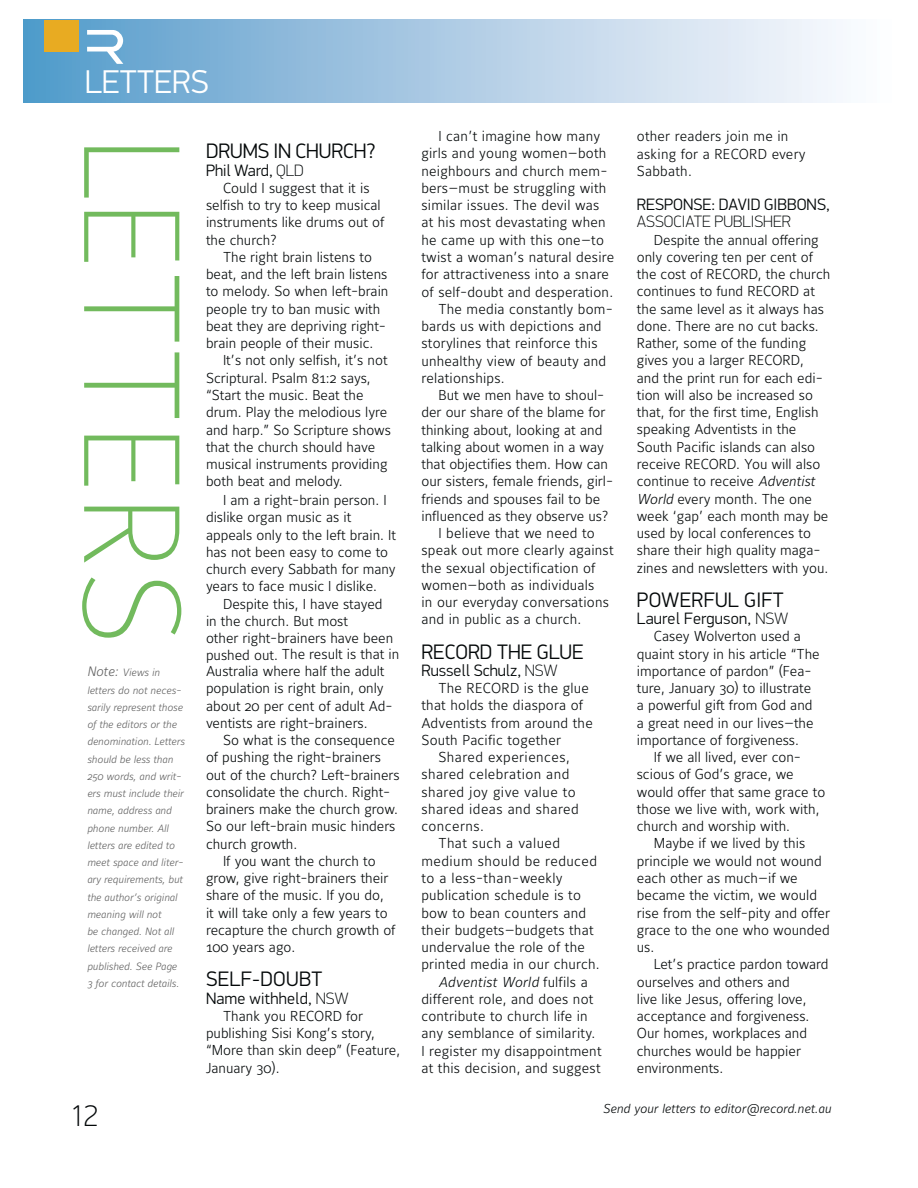
<style>
.page{position:relative;width:918px;height:1188px;background:#fff}
.page>*{position:absolute;margin:0;border:0;box-sizing:border-box;transform-origin:0 0}
.t1{font:100 135px "Maurea";color:#72ba5d}
.t2{font:300 33px "PF Din Display Pro";color:#fff}
.t3{font:100 30px "PF Din Display Pro";color:#040809}
.t4{font:300 21px "PF Din Display Pro";color:#040809}
.t5{font:300 16.5px "PF Din Display Pro";color:#040809}
.t6{font:100 16.5px "PF Din Display Pro";color:#040809}
.t7{font:300 14.25px/17.2px "Maurea";color:#040809}
.t8{font:300 14.25px "Maurea";letter-spacing:.03em;color:#040809}
.t9{font:italic 300 14.25px "Maurea";letter-spacing:.015em;color:#040809}
.t10{font:300 14.25px "Maurea";letter-spacing:.025em;color:#040809}
.t11{font:italic 300 12.75px "Maurea";color:#040809}
.t12{font:italic 300 10.5px/17.2px "Maurea";color:#616161}
.s1{font-size:13.5px}
.s2{font-weight:100}
.s3{font-style:normal}
.s4{font-style:italic}
</style>
<div class="page">
<div style="left:23px;top:20px;width:872px;height:83px;background:linear-gradient(to right,#569bca,#fffeff)"></div>
<div style="left:45px;top:20px;width:34px;height:31px;background:#e8ab22"></div>
<svg style="left:87px;top:30px;width:36px;height:34px"></svg>
<h2 class="t2" style="left:85px;top:69px;width:125px">LETTERS</h2>
<h1 class="t1" style="left:186px;top:135px;width:513px;rotate:90deg">LETTERS</h1>
<p class="t12" style="left:87px;top:665px;width:99px"><span class="s1">Note:</span> Views in letters do not neces&shy;sarily represent those of the editors or the denomination. Letters should be less than<br>250 words, and writ&shy;ers must include their name, address and phone number. All letters are edited to meet space and liter&shy;ary requirements, but the author’s original meaning will not<br>be changed. Not all letters received are published. See Page<br>3 for contact details.</p>
<h3 class="t3" style="left:70px;top:1098px;width:30px">12</h3>
<h3 class="t4" style="left:206px;top:143px;width:171px">DRUMS IN CHURCH?</h3>
<p class="t5" style="left:206px;top:164px;width:99px">Phil Ward, <span class="s2">QLD</span></p>
<p class="t7" style="left:206px;top:180px;width:180px;text-indent:17px">Could I suggest that it is selfish to try to keep musical instruments like drums out of the church?</p>
<p class="t7" style="left:206px;top:249px;width:184px;text-indent:17px">The right brain listens to beat, and the left brain listens to melody. So when left-brain people try to ban music with beat they are depriving right&shy;brain people of their music.</p>
<p class="t7" style="left:206px;top:353px;width:186px;text-indent:17px">It’s not only selfish, it’s not<br>Scriptural. Psalm 81:2 says, “Start the music. Beat the drum. Play the melodious lyre and harp.” So Scripture shows that the church should have musical instruments providing both beat and melody.</p>
<p class="t7" style="left:206px;top:492px;width:192px;text-indent:17px">I am a right-brain person. I dislike organ music as it appeals only to the left brain. It has not been easy to come to church every Sabbath for many years to face music I dislike.</p>
<p class="t7" style="left:206px;top:596px;width:189px;text-indent:17px">Despite this, I have stayed in the church. But most<br>other right-brainers have been</p>
<p class="t7" style="left:206px;top:646px;width:195px">pushed out. The result is that in<br>Australia where half the adult population is right brain, only about 20 per cent of adult Ad&shy;ventists are right-brainers.</p>
<p class="t7" style="left:223px;top:732px;width:173px">So what is the consequence</p>
<p class="t7" style="left:206px;top:750px;width:176px">of pushing the right-brainers</p>
<p class="t7" style="left:206px;top:767px;width:195px">out of the church? Left-brainers</p>
<p class="t7" style="left:206px;top:784px;width:186px">consolidate the church. Right-</p>
<p class="t7" style="left:206px;top:801px;width:193px">brainers make the church grow.</p>
<p class="t7" style="left:206px;top:819px;width:191px">So our left-brain music hinders</p>
<p class="t7" style="left:206px;top:836px;width:93px">church growth.</p>
<p class="t7" style="left:223px;top:853px;width:154px">If you want the church to</p>
<p class="t7" style="left:206px;top:870px;width:184px">grow, give right-brainers their</p>
<p class="t7" style="left:206px;top:888px;width:179px">share of the music. If you do,</p>
<p class="t7" style="left:206px;top:905px;width:183px">it will take only a few years to</p>
<p class="t7" style="left:206px;top:922px;width:191px">recapture the church growth of</p>
<p class="t7" style="left:206px;top:940px;width:91px">100 years ago.</p>
<h3 class="t4" style="left:206px;top:971px;width:118px">SELF-DOUBT</h3>
<p class="t5" style="left:206px;top:992px;width:144px">Name withheld, <span class="s2">NSW</span></p>
<p class="t7" style="left:206px;top:1008px;width:196px;text-indent:17px">Thank you RECORD for publishing Sisi Kong’s story, “More than skin deep” (Feature,<br>January 30).</p>
<p class="t7" style="left:438px;top:129px;width:163px">I can’t imagine how many</p>
<p class="t7" style="left:421px;top:146px;width:187px">girls and young women—both</p>
<p class="t7" style="left:421px;top:163px;width:188px">neighbours and church mem-</p>
<p class="t7" style="left:421px;top:180px;width:187px">bers—must be struggling with</p>
<p class="t7" style="left:421px;top:198px;width:180px">similar issues. The devil was</p>
<p class="t7" style="left:421px;top:215px;width:186px">at his most devastating when</p>
<p class="t7" style="left:421px;top:232px;width:184px">he came up with this one—to</p>
<p class="t7" style="left:421px;top:249px;width:194px">twist a woman’s natural desire</p>
<p class="t7" style="left:421px;top:267px;width:189px">for attractiveness into a snare</p>
<p class="t7" style="left:421px;top:284px;width:193px">of self-doubt and desperation.</p>
<p class="t7" style="left:438px;top:301px;width:176px">The media constantly bom-</p>
<p class="t7" style="left:421px;top:318px;width:182px">bards us with depictions and</p>
<p class="t7" style="left:421px;top:336px;width:178px">storylines that reinforce this</p>
<p class="t7" style="left:421px;top:353px;width:186px">unhealthy view of beauty and</p>
<p class="t7" style="left:421px;top:370px;width:85px">relationships.</p>
<p class="t7" style="left:438px;top:387px;width:167px">But we men have to shoul-</p>
<p class="t7" style="left:421px;top:405px;width:185px">der our share of the blame for</p>
<p class="t7" style="left:421px;top:422px;width:182px">thinking about, looking at and</p>
<p class="t7" style="left:421px;top:439px;width:184px">talking about women in a way</p>
<p class="t7" style="left:421px;top:456px;width:188px">that objectifies them. How can</p>
<p class="t7" style="left:421px;top:474px;width:193px">our sisters, female friends, girl-</p>
<p class="t7" style="left:421px;top:491px;width:180px">friends and spouses fail to be</p>
<p class="t7" style="left:421px;top:508px;width:188px">influenced as they observe us?</p>
<p class="t7" style="left:438px;top:525px;width:158px">I believe that we need to</p>
<p class="t7" style="left:421px;top:543px;width:194px">speak out more clearly against</p>
<p class="t7" style="left:421px;top:560px;width:176px">the sexual objectification of</p>
<p class="t7" style="left:421px;top:577px;width:175px">women—both as individuals</p>
<p class="t7" style="left:421px;top:594px;width:189px">in our everyday conversations</p>
<p class="t7" style="left:421px;top:612px;width:161px">and in public as a church.</p>
<h3 class="t4" style="left:421px;top:644px;width:164px">RECORD THE GLUE</h3>
<p class="t5" style="left:421px;top:664px;width:138px">Russell Schulz, <span class="s2">NSW</span></p>
<p class="t7" style="left:438px;top:680px;width:152px">The RECORD is the glue</p>
<p class="t7" style="left:421px;top:698px;width:163px">that holds the diaspora of</p>
<p class="t7" style="left:421px;top:715px;width:173px">Adventists from around the</p>
<p class="t7" style="left:421px;top:732px;width:141px">South Pacific together</p>
<p class="t8" style="left:438px;top:752px;width:133px">Shared experiences,</p>
<p class="t8" style="left:421px;top:769px;width:150px">shared celebration and</p>
<p class="t8" style="left:421px;top:786px;width:156px">shared joy give value to</p>
<p class="t8" style="left:421px;top:803px;width:159px">shared ideas and shared</p>
<p class="t8" style="left:421px;top:821px;width:64px">concerns.</p>
<p class="t8" style="left:438px;top:838px;width:123px">That such a valued</p>
<p class="t8" style="left:421px;top:855px;width:177px">medium should be reduced</p>
<p class="t10" style="left:421px;top:872px;width:143px">to a less-than-weekly</p>
<p class="t7" style="left:421px;top:888px;width:161px">publication schedule is to</p>
<p class="t7" style="left:421px;top:905px;width:166px">bow to bean counters and</p>
<p class="t7" style="left:421px;top:922px;width:174px">their budgets—budgets that</p>
<p class="t7" style="left:421px;top:939px;width:165px">undervalue the role of the</p>
<p class="t7" style="left:421px;top:957px;width:180px">printed media in our church.</p>
<p class="t9" style="left:438px;top:976px;width:151px">Adventist World <span class="s3">fulfils a</span></p>
<p class="t7" style="left:421px;top:991px;width:174px">different role, and does not</p>
<p class="t7" style="left:421px;top:1008px;width:168px">contribute to church life in</p>
<p class="t7" style="left:421px;top:1026px;width:175px">any semblance of similarity.</p>
<p class="t7" style="left:421px;top:1043px;width:182px">I register my disappointment</p>
<p class="t7" style="left:421px;top:1060px;width:181px">at this decision, and suggest</p>
<p class="t7" style="left:637px;top:129px;width:170px">other readers join me in asking for a RECORD every<br>Sabbath.</p>
<p class="t5" style="left:637px;top:198px;width:194px">RESPONSE: DAVID GIBBONS,</p>
<p class="t6" style="left:637px;top:212px;width:156px">ASSOCIATE PUBLISHER</p>
<p class="t7" style="left:637px;top:232px;width:195px;text-indent:17px">Despite the annual offering only covering ten per cent of the cost of RECORD, the church continues to fund RECORD at the same level as it always has done. There are no cut backs.<br>Rather, some of the funding gives you a larger RECORD,<br>and the print run for each edi&shy;tion will also be increased so that, for the first time, English speaking Adventists in the<br>South Pacific islands can also receive RECORD. You will also continue to receive <span class="s4">Adventist<br>World</span> every month. The one week ‘gap’ each month may be used by local conferences to share their high quality maga&shy;zines and newsletters with you.</p>
<h3 class="t4" style="left:637px;top:592px;width:148px">POWERFUL GIFT</h3>
<p class="t5" style="left:637px;top:612px;width:153px">Laurel Ferguson, <span class="s2">NSW</span></p>
<p class="t7" style="left:637px;top:629px;width:184px;text-indent:17px">Casey Wolverton used a quaint story in his article “The importance of pardon” (Fea&shy;ture, January 30) to illustrate a powerful gift from God and a great need in our lives—the importance of forgiveness.</p>
<p class="t7" style="left:637px;top:750px;width:190px;text-indent:17px">If we all lived, ever con&shy;scious of God’s grace, we would offer that same grace to those we live with, work with, church and worship with.</p>
<p class="t7" style="left:637px;top:836px;width:195px;text-indent:17px">Maybe if we lived by this principle we would not wound each other as much—if we became the victim, we would rise from the self-pity and offer grace to the one who wounded us.</p>
<p class="t7" style="left:637px;top:957px;width:193px;text-indent:17px">Let’s practice pardon toward ourselves and others and<br>live like Jesus, offering love, acceptance and forgiveness.<br>Our homes, workplaces and churches would be happier environments.</p>
<p class="t11" style="left:603px;top:1103px;width:230px">Send your letters to editor@record.net.au</p>
</div>
